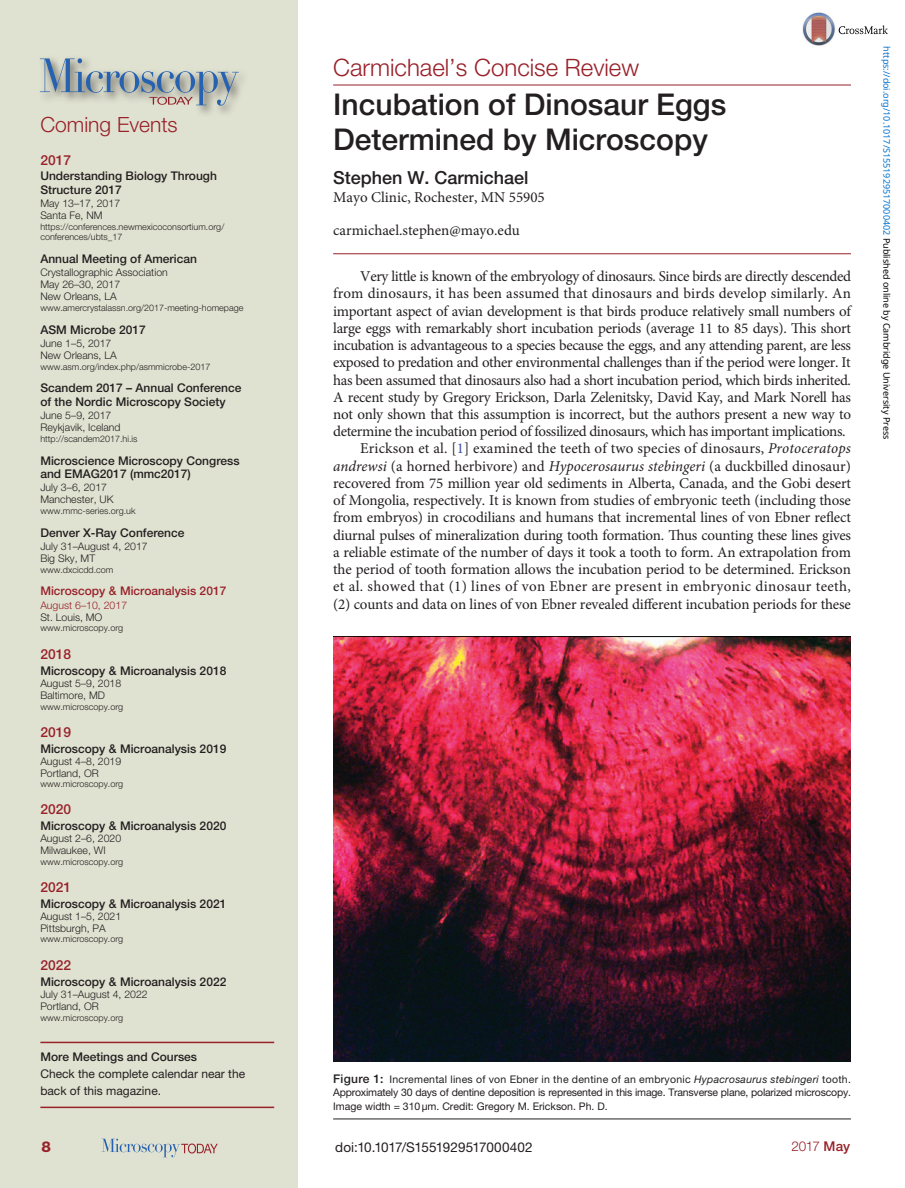
<style>
.page{position:relative;width:905px;height:1188px;background:#fff}
.page>*{position:absolute;margin:0;border:0;box-sizing:border-box;transform-origin:0 0}
.t1{font:500 30px/34.5px "Helvetica Neue LT Std";color:#231f20}
.t2{font:300 24px "Helvetica Neue LT Std";color:#98212a}
.t3{font:300 21px "Helvetica Neue LT Std";color:#98212a}
.t4{font:500 18px "Helvetica Neue LT Std";color:#231f20}
.t5{font:15px "Minion Pro";letter-spacing:-.02em;color:#231f20}
.t6{font:15px "Minion Pro";letter-spacing:.01em;color:#231f20}
.t7{font:15px "Minion Pro";color:#231f20}
.t8{font:15px "Minion Pro";letter-spacing:.025em;color:#231f20}
.t9{font:800 15px "Helvetica Neue LT Std";color:#98212a}
.t10{font:500 13.8px "Helvetica Neue LT Std";color:#98212a}
.t11{font:13.5px "Helvetica Neue LT Std";letter-spacing:-.005em;color:#231f20}
.t12{font:300 13.5px "Helvetica Neue LT Std";color:#98212a}
.t13{font:500 12px/13.5px "Helvetica Neue LT Std";color:#231f20}
.t14{font:12px/16.5px "Helvetica Neue LT Std";color:#231f20}
.t15{font:500 12px "Helvetica Neue LT Std";color:#98212a}
.t16{font:300 10.5px/12px "Helvetica Neue LT Std";color:#231f20}
.t17{font:10.5px/13.5px "Helvetica Neue LT Std";color:#231f20;text-align:justify}
.t18{font:300 10.5px "Helvetica Neue LT Std";color:#98212a}
.t19{font:300 9px/10.5px "Helvetica Neue LT Std";color:#231f20}
.t20{font:9px "Noto Sans";color:#0172cf}
.s1{color:#3a53a3}
.s2{font-style:italic}
.s3{font-weight:500;font-size:12px}
.s4{font-weight:500}
.s5{color:#000}
</style>
<div class="page">
<div style="left:0;top:0;width:297px;height:1188px;background:#e0e2d1"></div>
<svg style="left:101px;top:1139px;width:117px;height:18px"></svg>
<div style="left:37px;top:55px;width:212px;height:62px;background:#231f20;opacity:.75"></div>
<svg style="left:40px;top:58px;width:199px;height:48px"></svg>
<hr style="left:40px;top:1042px;width:234px;height:1px;background:#98212a">
<hr style="left:40px;top:1107px;width:234px;height:1px;background:#98212a">
<hr style="left:333px;top:85px;width:517px;height:1px;background:#98212a">
<hr style="left:333px;top:253px;width:517px;height:1px;background:#98212a">
<img style="left:333px;top:637px;width:517px;height:425px">
<hr style="left:333px;top:1119px;width:517px;height:1px;background:#231f20">
<img style="left:802px;top:12px;width:86px;height:34px">
<h3 class="t3" style="left:40px;top:112px;width:139px">Coming Events</h3>
<p class="t10" style="left:40px;top:152px;width:32px">2017</p>
<p class="t13" style="left:40px;top:169px;width:178px">Understanding Biology Through<br>Structure 2017</p>
<p class="t16" style="left:40px;top:197px;width:81px">May 13–17, 2017<br>Santa Fe, NM</p>
<p class="t19" style="left:40px;top:221px;width:185px">https://conferences.newmexicoconsortium.org/ conferences/ubts_17</p>
<p class="t13" style="left:40px;top:252px;width:158px">Annual Meeting of American</p>
<p class="t16" style="left:40px;top:266px;width:129px">Crystallographic Association<br>May 26–30, 2017<br>New Orleans, LA</p>
<p class="t19" style="left:40px;top:302px;width:204px">www.amercrystalassn.org/2017-meeting-homepage</p>
<p class="t13" style="left:40px;top:323px;width:107px">ASM Microbe 2017</p>
<p class="t16" style="left:40px;top:337px;width:78px">June 1–5, 2017<br>New Orleans, LA</p>
<p class="t19" style="left:40px;top:361px;width:172px">www.asm.org/index.php/asmmicrobe-2017</p>
<p class="t13" style="left:40px;top:381px;width:202px">Scandem 2017 – Annual Conference of the Nordic Microscopy Society</p>
<p class="t16" style="left:40px;top:409px;width:82px">June 5–9, 2017<br>Reykjavik, Iceland</p>
<p class="t19" style="left:40px;top:433px;width:99px">http://scandem2017.hi.is</p>
<p class="t13" style="left:40px;top:453px;width:201px">Microscience Microscopy Congress and EMAG2017 (mmc2017)</p>
<p class="t16" style="left:40px;top:481px;width:75px">July 3–6, 2017<br>Manchester, UK</p>
<p class="t19" style="left:40px;top:505px;width:97px">www.mmc-series.org.uk</p>
<p class="t13" style="left:40px;top:526px;width:146px">Denver X-Ray Conference</p>
<p class="t16" style="left:40px;top:540px;width:109px">July 31–August 4, 2017<br>Big Sky, MT</p>
<p class="t19" style="left:40px;top:564px;width:75px">www.dxcicdd.com</p>
<p class="t15" style="left:40px;top:584px;width:187px">Microscopy &amp; Microanalysis 2017</p>
<p class="t18" style="left:40px;top:599px;width:88px">August 6–10, 2017</p>
<p class="t16" style="left:40px;top:611px;width:64px">St. Louis, MO</p>
<p class="t19" style="left:40px;top:623px;width:84px">www.microscopy.org</p>
<p class="t10" style="left:40px;top:645px;width:32px">2018</p>
<p class="t13" style="left:40px;top:664px;width:187px">Microscopy &amp; Microanalysis 2018</p>
<p class="t16" style="left:40px;top:677px;width:82px">August 5–9, 2018<br>Baltimore, MD</p>
<p class="t19" style="left:40px;top:701px;width:84px">www.microscopy.org</p>
<p class="t10" style="left:40px;top:724px;width:32px">2019</p>
<p class="t13" style="left:40px;top:741px;width:187px">Microscopy &amp; Microanalysis 2019</p>
<p class="t16" style="left:40px;top:755px;width:82px">August 4–8, 2019<br>Portland, OR</p>
<p class="t19" style="left:40px;top:778px;width:84px">www.microscopy.org</p>
<p class="t10" style="left:40px;top:801px;width:32px">2020</p>
<p class="t13" style="left:40px;top:819px;width:187px">Microscopy &amp; Microanalysis 2020</p>
<p class="t16" style="left:40px;top:832px;width:82px">August 2–6, 2020<br>Milwaukee, WI</p>
<p class="t19" style="left:40px;top:856px;width:84px">www.microscopy.org</p>
<p class="t10" style="left:40px;top:879px;width:32px">2021</p>
<p class="t13" style="left:40px;top:897px;width:187px">Microscopy &amp; Microanalysis 2021</p>
<p class="t16" style="left:40px;top:910px;width:82px">August 1–5, 2021<br>Pittsburgh, PA</p>
<p class="t19" style="left:40px;top:934px;width:84px">www.microscopy.org</p>
<p class="t10" style="left:40px;top:957px;width:32px">2022</p>
<p class="t13" style="left:40px;top:975px;width:187px">Microscopy &amp; Microanalysis 2022</p>
<p class="t16" style="left:40px;top:988px;width:109px">July 31–August 4, 2022<br>Portland, OR</p>
<p class="t19" style="left:40px;top:1012px;width:84px">www.microscopy.org</p>
<p class="t13" style="left:40px;top:1050px;width:158px">More Meetings and Courses</p>
<p class="t14" style="left:40px;top:1065px;width:206px">Check the complete calendar near the back of this magazine.</p>
<h2 class="t2" style="left:333px;top:52px;width:307px">Carmichael’s Concise Review</h2>
<h1 class="t1" style="left:333px;top:87px;width:394px">Incubation of Dinosaur Eggs<br>Determined by Microscopy</h1>
<p class="t4" style="left:333px;top:167px;width:197px">Stephen W. Carmichael</p>
<p class="t7" style="left:333px;top:188px;width:213px">Mayo Clinic, Rochester, MN 55905</p>
<p class="t7" style="left:333px;top:221px;width:188px">carmichael.stephen@mayo.edu</p>
<p class="t5" style="left:360px;top:266px;width:492px">Very little is known of the embryology of dinosaurs. Since birds are directly descended</p>
<p class="t6" style="left:333px;top:284px;width:519px">from dinosaurs, it has been assumed that dinosaurs and birds develop similarly. An</p>
<p class="t5" style="left:333px;top:301px;width:519px">important aspect of avian development is that birds produce relatively small numbers of</p>
<p class="t5" style="left:333px;top:318px;width:519px">large eggs with remarkably short incubation periods (average 11 to 85 days). This short</p>
<p class="t5" style="left:333px;top:335px;width:519px">incubation is advantageous to a species because the eggs, and any attending parent, are less</p>
<p class="t5" style="left:333px;top:352px;width:519px">exposed to predation and other environmental challenges than if the period were longer. It</p>
<p class="t5" style="left:333px;top:370px;width:519px">has been assumed that dinosaurs also had a short incubation period, which birds inherited.</p>
<p class="t5" style="left:333px;top:387px;width:519px">A recent study by Gregory Erickson, Darla Zelenitsky, David Kay, and Mark Norell has</p>
<p class="t5" style="left:333px;top:404px;width:519px">not only shown that this assumption is incorrect, but the authors present a new way to</p>
<p class="t5" style="left:333px;top:421px;width:514px">determine the incubation period of fossilized dinosaurs, which has important implications.</p>
<p class="t6" style="left:360px;top:439px;width:492px">Erickson et al. [<span class="s1">1</span>] examined the teeth of two species of dinosaurs, <span class="s2">Protoceratops</span></p>
<p class="t7" style="left:333px;top:456px;width:519px"><span class="s2">andrewsi</span> (a horned herbivore) and <span class="s2">Hypocerosaurus stebingeri</span> (a duckbilled dinosaur)</p>
<p class="t5" style="left:333px;top:473px;width:519px">recovered from 75 million year old sediments in Alberta, Canada, and the Gobi desert</p>
<p class="t5" style="left:333px;top:490px;width:519px">of Mongolia, respectively. It is known from studies of embryonic teeth (including those</p>
<p class="t5" style="left:333px;top:508px;width:519px">from embryos) in crocodilians and humans that incremental lines of von Ebner reflect</p>
<p class="t5" style="left:333px;top:525px;width:519px">diurnal pulses of mineralization during tooth formation. Thus counting these lines gives</p>
<p class="t5" style="left:333px;top:542px;width:519px">a reliable estimate of the number of days it took a tooth to form. An extrapolation from</p>
<p class="t5" style="left:333px;top:559px;width:519px">the period of tooth formation allows the incubation period to be determined. Erickson</p>
<p class="t8" style="left:333px;top:577px;width:519px">et al. showed that (1) lines of von Ebner are present in embryonic dinosaur teeth,</p>
<p class="t5" style="left:333px;top:594px;width:519px">(2) counts and data on lines of von Ebner revealed different incubation periods for these</p>
<p class="t17" style="left:333px;top:1072px;width:519px"><span class="s3">Figure 1:</span> Incremental lines of von Ebner in the dentine of an embryonic <span class="s2">Hypacrosaurus stebingeri</span> tooth.<br>Approximately 30 days of dentine deposition is represented in this image. Transverse plane, polarized microscopy.<br>Image width = 310µm. Credit: Gregory M. Erickson. Ph. D.</p>
<p class="t9" style="left:41px;top:1137px;width:11px">8</p>
<p class="t11" style="left:335px;top:1139px;width:199px">doi:10.1017/S1551929517000402</p>
<p class="t12" style="left:791px;top:1138px;width:60px">2017 <span class="s4">May</span></p>
<p class="t20" style="left:893px;top:46px;width:394px;rotate:90deg">https://doi.org/10.1017/S1551929517000402 <span class="s5">Published online by Cambridge University Press</span></p>
</div>
